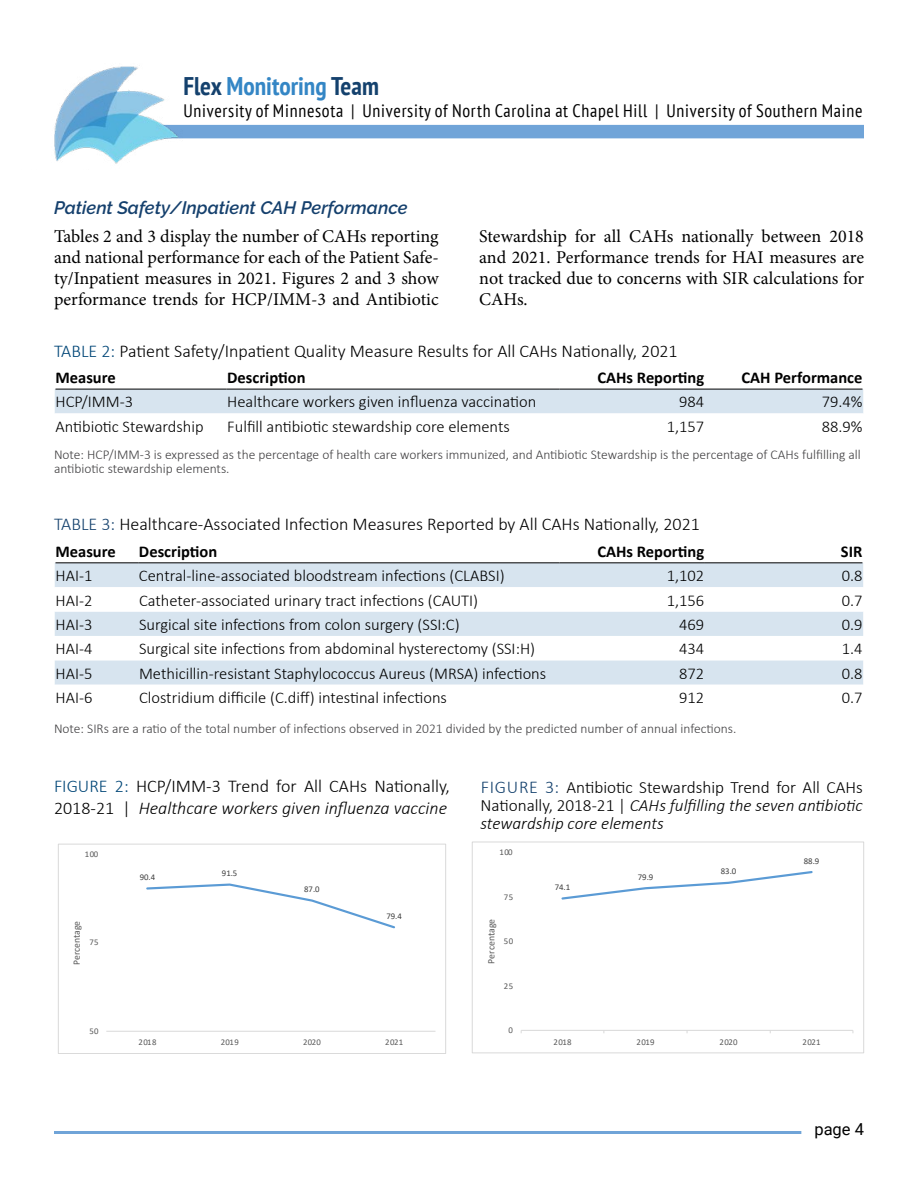
<style>
.page{position:relative;width:918px;height:1188px;background:#fff}
.page>*{position:absolute;margin:0;border:0;box-sizing:border-box;transform-origin:0 0}
.t1{font:700 condensed 25.5px "PT Sans";color:#3486c5}
.t2{font:18px/21px "Minion Pro";letter-spacing:-.005em;color:#000;text-align:justify}
.t3{font:300 18px/21.6px "Calibri";color:#000}
.t4{font:condensed 18px "PT Sans";letter-spacing:.04em;color:#000}
.t5{font:italic 600 18px "Raleway";color:#15406d}
.t6{font:300 17.25px/18px "Calibri";color:#000;text-align:justify}
.t7{font:300 16.5px "Calibri";color:#000}
.t8{font:700 16.5px "Calibri";color:#000}
.t9{font:16.5px "Roboto";color:#000}
.t10{font:300 13.5px/13.5px "Calibri";color:#414042}
.t11{font:9.75px "Calibri";color:#595959}
.t12{font:8.85px "Calibri";letter-spacing:.05em;color:#595959}
.t13{font:8.85px "Calibri";color:#404040}
.t14{font:8.7px "Calibri";letter-spacing:.05em;color:#595959}
.t15{font:8.7px "Calibri";color:#404040}
.s1{color:#14416d}
.s2{color:#004677}
.s3{font-style:italic}
.s4{font-size:18px;color:#14416d}
</style>
<div class="page">
<div style="left:88px;top:125px;width:776px;height:13px;background:#70a4d8"></div>
<img style="left:54px;top:66px;width:416px;height:98px">
<hr style="left:54px;top:1131px;width:747px;height:3px;background:#70a4d8">
<div style="left:55px;top:389px;width:808px;height:24px;background:#d7e4ef"></div>
<hr style="left:56px;top:389px;width:170px;height:1px;background:#000">
<hr style="left:226px;top:389px;width:334px;height:1px;background:#000">
<hr style="left:560px;top:389px;width:145px;height:1px;background:#000">
<hr style="left:705px;top:389px;width:157px;height:1px;background:#000">
<div style="left:55px;top:563px;width:808px;height:24px;background:#d7e4ef"></div>
<svg style="left:55px;top:612px;width:808px;height:73px;fill:#d7e4ef"></svg>
<hr style="left:56px;top:562px;width:82px;height:1px;background:#000">
<hr style="left:138px;top:562px;width:421px;height:1px;background:#000">
<hr style="left:559px;top:562px;width:146px;height:1px;background:#000">
<hr style="left:705px;top:562px;width:157px;height:1px;background:#000">
<hr style="left:106px;top:1031px;width:329px;height:1px;background:#d9d9d9">
<svg style="left:146px;top:883px;width:249px;height:46px"></svg>
<div style="left:58px;top:844px;width:388px;height:210px;border:1px solid #d9d9d9"></div>
<hr style="left:521px;top:1030px;width:332px;height:1px;background:#d9d9d9">
<svg style="left:561px;top:871px;width:252px;height:29px"></svg>
<div style="left:472px;top:842px;width:392px;height:211px;border:1px solid #d9d9d9"></div>
<h1 class="t1" style="left:183px;top:69px;width:197px"><span class="s1">Flex</span> Monitoring <span class="s1">Team</span></h1>
<p class="t4" style="left:183px;top:99px;width:681px">University of Minnesota | University of North Carolina at Chapel Hill | University of Southern Maine</p>
<p class="t5" style="left:54px;top:197px;width:355px">Patient Safety/Inpatient CAH Performance</p>
<p class="t2" style="left:54px;top:226px;width:386px">Tables 2 and 3 display the number of CAHs reporting and national performance for each of the Patient Safe&shy;ty/Inpatient measures in 2021. Figures 2 and 3 show performance trends for HCP/IMM-3 and Antibiotic</p>
<p class="t2" style="left:479px;top:226px;width:386px">Stewardship for all CAHs nationally between 2018 and 2021. Performance trends for HAI measures are not tracked due to concerns with SIR calculations for CAHs.</p>
<p class="t3" style="left:54px;top:340px;width:625px"><span class="s2">TABLE 2:</span> Patient Safety/Inpatient Quality Measure Results for All CAHs Nationally, 2021</p>
<p class="t8" style="left:56px;top:366px;width:62px">Measure</p>
<p class="t8" style="left:227px;top:366px;width:80px">Description</p>
<p class="t8" style="left:598px;top:366px;width:108px">CAHs Reporting</p>
<p class="t8" style="left:742px;top:366px;width:122px">CAH Performance</p>
<p class="t7" style="left:56px;top:392px;width:79px">HCP/IMM-3</p>
<p class="t7" style="left:227px;top:392px;width:311px">Healthcare workers given influenza vaccination</p>
<p class="t7" style="left:679px;top:392px;width:27px">984</p>
<p class="t7" style="left:822px;top:392px;width:42px">79.4%</p>
<p class="t7" style="left:56px;top:416px;width:150px">Antibiotic Stewardship</p>
<p class="t7" style="left:227px;top:416px;width:284px">Fulfill antibiotic stewardship core elements</p>
<p class="t7" style="left:667px;top:416px;width:39px">1,157</p>
<p class="t7" style="left:822px;top:416px;width:42px">88.9%</p>
<p class="t10" style="left:54px;top:448px;width:808px">Note: HCP/IMM-3 is expressed as the percentage of health care workers immunized, and Antibiotic Stewardship is the percentage of CAHs fulfilling all antibiotic stewardship elements.</p>
<p class="t3" style="left:54px;top:513px;width:647px"><span class="s1">TABLE 3:</span> Healthcare-Associated Infection Measures Reported by All CAHs Nationally, 2021</p>
<p class="t8" style="left:56px;top:540px;width:62px">Measure</p>
<p class="t8" style="left:139px;top:540px;width:80px">Description</p>
<p class="t8" style="left:597px;top:540px;width:108px">CAHs Reporting</p>
<p class="t8" style="left:841px;top:540px;width:23px">SIR</p>
<p class="t7" style="left:56px;top:565px;width:38px">HAI-1</p>
<p class="t7" style="left:139px;top:565px;width:367px">Central-line-associated bloodstream infections (CLABSI)</p>
<p class="t7" style="left:667px;top:565px;width:39px">1,102</p>
<p class="t7" style="left:842px;top:565px;width:22px">0.8</p>
<p class="t7" style="left:56px;top:590px;width:38px">HAI-2</p>
<p class="t7" style="left:139px;top:590px;width:341px">Catheter-associated urinary tract infections (CAUTI)</p>
<p class="t7" style="left:667px;top:590px;width:39px">1,156</p>
<p class="t7" style="left:842px;top:590px;width:22px">0.7</p>
<p class="t7" style="left:56px;top:614px;width:38px">HAI-3</p>
<p class="t7" style="left:139px;top:614px;width:322px">Surgical site infections from colon surgery (SSI:C)</p>
<p class="t7" style="left:679px;top:614px;width:27px">469</p>
<p class="t7" style="left:842px;top:614px;width:22px">0.9</p>
<p class="t7" style="left:56px;top:639px;width:38px">HAI-4</p>
<p class="t7" style="left:139px;top:639px;width:398px">Surgical site infections from abdominal hysterectomy (SSI:H)</p>
<p class="t7" style="left:679px;top:639px;width:27px">434</p>
<p class="t7" style="left:842px;top:639px;width:22px">1.4</p>
<p class="t7" style="left:56px;top:663px;width:38px">HAI-5</p>
<p class="t7" style="left:139px;top:663px;width:409px">Methicillin-resistant Staphylococcus Aureus (MRSA) infections</p>
<p class="t7" style="left:679px;top:663px;width:27px">872</p>
<p class="t7" style="left:842px;top:663px;width:22px">0.8</p>
<p class="t7" style="left:56px;top:687px;width:38px">HAI-6</p>
<p class="t7" style="left:139px;top:687px;width:309px">Clostridium difficile (C.diff) intestinal infections</p>
<p class="t7" style="left:679px;top:687px;width:27px">912</p>
<p class="t7" style="left:842px;top:687px;width:22px">0.7</p>
<p class="t10" style="left:54px;top:721px;width:684px">Note: SIRs are a ratio of the total number of infections observed in 2021 divided by the predicted number of annual infections.</p>
<p class="t3" style="left:54px;top:775px;width:398px"><span class="s2">FIGURE 2:</span> HCP/IMM-3 Trend for All CAHs Nationally,<br>2018-21 | <span class="s3">Healthcare workers given influenza vaccine</span></p>
<p class="t6" style="left:480px;top:779px;width:384px"><span class="s4">FIGURE 3:</span> Antibiotic Stewardship Trend for All CAHs Nationally, 2018-21 | <span class="s3">CAHs fulfilling the seven antibiotic stewardship core elements</span></p>
<p class="t14" style="left:85px;top:848px;width:15px">100</p>
<p class="t12" style="left:499px;top:846px;width:15px">100</p>
<p class="t13" style="left:804px;top:854px;width:17px">88.9</p>
<p class="t15" style="left:140px;top:871px;width:17px">90.4</p>
<p class="t15" style="left:222px;top:867px;width:17px">91.5</p>
<p class="t13" style="left:638px;top:871px;width:17px">79.9</p>
<p class="t13" style="left:721px;top:865px;width:17px">83.0</p>
<p class="t15" style="left:304px;top:883px;width:17px">87.0</p>
<p class="t12" style="left:504px;top:891px;width:11px">75</p>
<p class="t13" style="left:555px;top:881px;width:17px">74.1</p>
<p class="t11" style="left:70px;top:965px;width:46px;rotate:-90deg">Percentage</p>
<p class="t14" style="left:89px;top:937px;width:11px">75</p>
<p class="t15" style="left:386px;top:910px;width:17px">79.4</p>
<p class="t11" style="left:484px;top:964px;width:46px;rotate:-90deg">Percentage</p>
<p class="t12" style="left:504px;top:935px;width:11px">50</p>
<p class="t12" style="left:504px;top:980px;width:11px">25</p>
<p class="t14" style="left:89px;top:1025px;width:11px">50</p>
<p class="t12" style="left:508px;top:1024px;width:6px">0</p>
<p class="t14" style="left:139px;top:1036px;width:20px">2018</p>
<p class="t14" style="left:221px;top:1036px;width:20px">2019</p>
<p class="t14" style="left:303px;top:1036px;width:20px">2020</p>
<p class="t14" style="left:385px;top:1036px;width:20px">2021</p>
<p class="t12" style="left:554px;top:1036px;width:20px">2018</p>
<p class="t12" style="left:637px;top:1036px;width:20px">2019</p>
<p class="t12" style="left:720px;top:1036px;width:20px">2020</p>
<p class="t12" style="left:803px;top:1036px;width:20px">2021</p>
<p class="t9" style="left:814px;top:1118px;width:51px">page 4</p>
</div>
